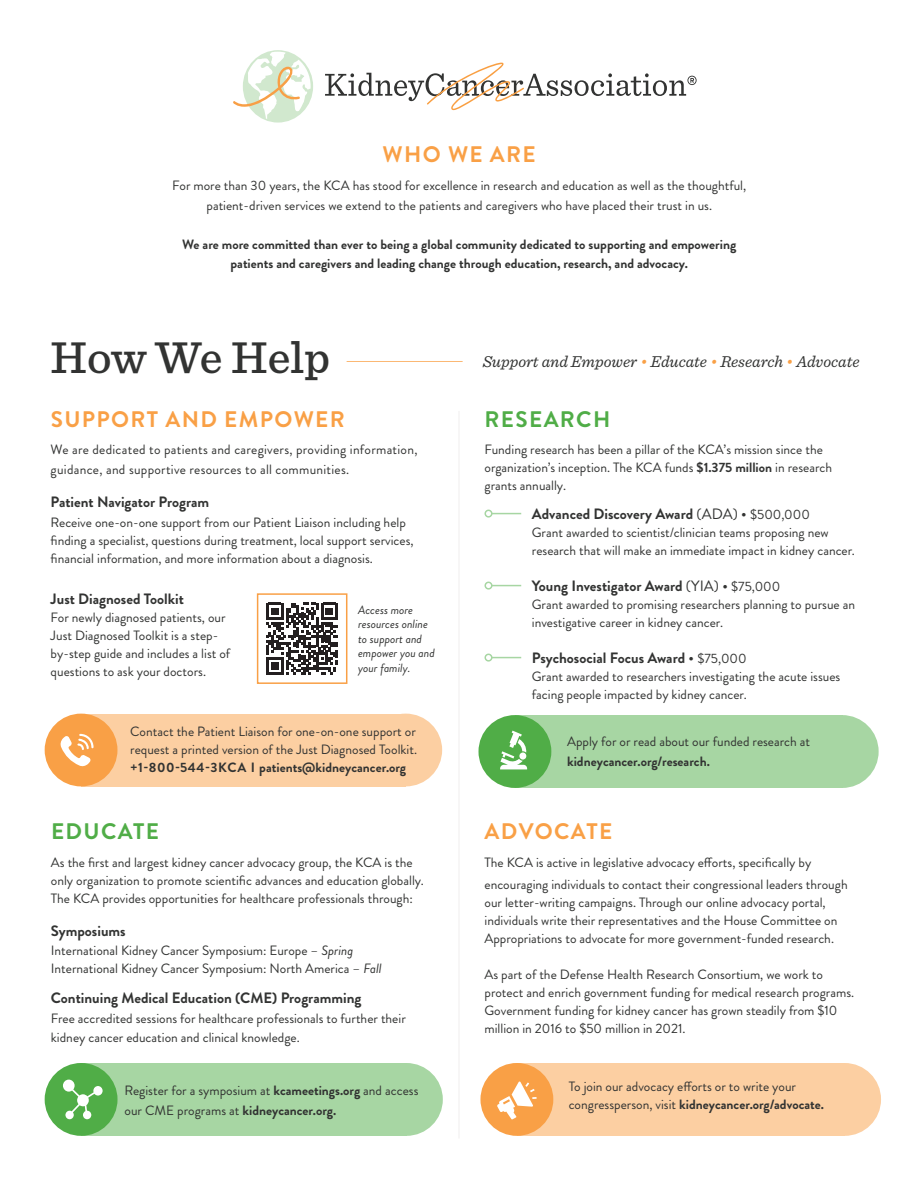
<style>
.page{position:relative;width:918px;height:1188px;background:#fff}
.page>*{position:absolute;margin:0;border:0;box-sizing:border-box;transform-origin:0 0}
.t1{font:500 46.5px "Sentinel";color:#323332}
.t2{font:700 22.5px "Brandon Grotesque";letter-spacing:.06em;color:#f9a046}
.t3{font:700 22.5px "Brandon Grotesque";letter-spacing:.06em;color:#50ad47}
.t4{font:italic 16.5px "Sentinel";color:#323332}
.t5{font:700 15px "Brandon Grotesque";color:#323332}
.t6{font:13.5px/18px "Brandon Grotesque";color:#323332}
.t7{font:700 13.5px/19.5px "Brandon Grotesque";color:#323332;text-align:center}
.t8{font:13.5px/19.5px "Brandon Grotesque";letter-spacing:.02em;color:#323332}
.t9{font:italic 12px/14.4px "Brandon Grotesque";color:#323332}
.s1{font-weight:700}
.s2{font-style:italic}
.s3{color:#f9a046}
.s4{font-weight:400}
.s5{font-weight:500}
.s6{font-weight:400;font-size:13.5px}
</style>
<div class="page">
<svg style="left:233px;top:50px;width:80px;height:73px"></svg>
<svg style="left:325px;top:62px;width:372px;height:48px"></svg>
<hr style="left:347px;top:361px;width:116px;height:1px;background:#fbb874">
<div style="left:81px;top:1063px;width:326px;height:73px;background:#a7d6a3"></div>
<div style="left:370px;top:1063px;width:73px;height:73px;background:#a7d6a3;border-radius:50%"></div>
<div style="left:45px;top:1063px;width:73px;height:73px;background:#50ad47;border-radius:50%"></div>
<svg style="left:63px;top:1080px;width:40px;height:39px"></svg>
<div style="left:517px;top:1063px;width:327px;height:73px;background:#fccfa2"></div>
<div style="left:808px;top:1063px;width:73px;height:73px;background:#fccfa2;border-radius:50%"></div>
<div style="left:480px;top:1063px;width:73px;height:73px;background:#f9a046;border-radius:50%"></div>
<svg style="left:497px;top:1082px;width:40px;height:37px"></svg>
<div style="left:806px;top:715px;width:73px;height:73px;background:#a7d6a3;border-radius:50%"></div>
<div style="left:515px;top:715px;width:327px;height:73px;background:#a7d6a3"></div>
<div style="left:478px;top:715px;width:73px;height:73px;background:#50ad47;border-radius:50%"></div>
<svg style="left:500px;top:731px;width:27px;height:38px"></svg>
<div style="left:485px;top:510px;width:8px;height:8px;border:2px solid #a7d6a3;border-radius:50%"></div>
<svg style="left:492px;top:513px;width:29px;height:1px"></svg>
<div style="left:485px;top:582px;width:8px;height:8px;border:2px solid #a7d6a3;border-radius:50%"></div>
<svg style="left:492px;top:585px;width:29px;height:1px"></svg>
<div style="left:485px;top:654px;width:8px;height:8px;border:2px solid #a7d6a3;border-radius:50%"></div>
<svg style="left:492px;top:657px;width:29px;height:1px"></svg>
<div style="left:81px;top:714px;width:325px;height:72px;background:#fccfa2"></div>
<div style="left:369px;top:714px;width:73px;height:72px;background:#fccfa2;border-radius:50%"></div>
<div style="left:45px;top:714px;width:72px;height:72px;background:#f9a046;border-radius:50%"></div>
<svg style="left:60px;top:734px;width:34px;height:33px"></svg>
<svg style="left:266px;top:603px;width:72px;height:72px"></svg>
<div style="left:257px;top:593px;width:90px;height:91px;border:2px solid #f9a046"></div>
<hr style="left:458px;top:411px;width:2px;height:728px;background:#f5f4f4">
<p class="t2" style="left:383px;top:139px;width:155px">WHO WE ARE</p>
<p class="t6" style="left:172px;top:176px;width:576px;line-height:19.5px;text-align:center">For more than 30 years, the KCA has stood for excellence in research and education as well as the thoughtful, patient-driven services we extend to the patients and caregivers who have placed their trust in us.</p>
<p class="t7" style="left:182px;top:235px;width:556px">We are more committed than ever to being a global community dedicated to supporting and empowering patients and caregivers and leading change through education, research, and advocacy.</p>
<p class="t1" style="left:50px;top:322px;width:281px">How We Help</p>
<p class="t2" style="left:51px;top:403px;width:295px">SUPPORT AND EMPOWER</p>
<p class="t8" style="left:51px;top:440px;width:368px">We are dedicated to patients and caregivers, providing information, guidance, and supportive resources to all communities.</p>
<p class="t5" style="left:51px;top:491px;width:160px">Patient Navigator Program</p>
<p class="t6" style="left:51px;top:514px;width:365px">Receive one-on-one support from our Patient Liaison including help finding a specialist, questions during treatment, local support services, financial information, and more information about a diagnosis.</p>
<p class="t5" style="left:51px;top:588px;width:135px">Just Diagnosed Toolkit</p>
<p class="t6" style="left:51px;top:608px;width:181px">For newly diagnosed patients, our Just Diagnosed Toolkit is a step&shy;by-step guide and includes a list of questions to ask your doctors.</p>
<p class="t9" style="left:358px;top:603px;width:78px">Access more resources online to support and empower you and your family.</p>
<p class="t6" style="left:130px;top:722px;width:288px;text-align:justify">Contact the Patient Liaison for one-on-one support or request a printed version of the Just Diagnosed Toolkit. <span class="s1">+1-800-544-3KCA I patients@kidneycancer.org</span></p>
<p class="t3" style="left:51px;top:816px;width:110px">EDUCATE</p>
<p class="t6" style="left:51px;top:853px;width:375px">As the first and largest kidney cancer advocacy group, the KCA is the only organization to promote scientific advances and education globally.<br>The KCA provides opportunities for healthcare professionals through:</p>
<p class="t5" style="left:51px;top:920px;width:76px">Symposiums</p>
<p class="t6" style="left:51px;top:942px;width:304px">International Kidney Cancer Symposium: Europe – <span class="s2">Spring</span></p>
<p class="t6" style="left:51px;top:960px;width:332px">International Kidney Cancer Symposium: North America – <span class="s2">Fall</span></p>
<p class="t5" style="left:51px;top:988px;width:312px">Continuing Medical Education (CME) Programming</p>
<p class="t6" style="left:51px;top:1008px;width:356px;line-height:19.5px">Free accredited sessions for healthcare professionals to further their kidney cancer education and clinical knowledge.</p>
<p class="t6" style="left:125px;top:1081px;width:295px;line-height:19.5px">Register for a symposium at <span class="s1">kcameetings.org</span> and access our CME programs at <span class="s1">kidneycancer.org.</span></p>
<p class="t4" style="left:483px;top:349px;width:378px">Support and Empower <span class="s3">•</span> Educate <span class="s3">•</span> Research <span class="s3">•</span> Advocate</p>
<p class="t3" style="left:485px;top:403px;width:127px">RESEARCH</p>
<p class="t6" style="left:484px;top:441px;width:349px">Funding research has been a pillar of the KCA’s mission since the organization’s inception. The KCA funds <span class="s1">$1.375 million</span> in research grants annually.</p>
<p class="t5" style="left:532px;top:503px;width:280px">Advanced Discovery Award <span class="s4">(ADA)</span> <span class="s5">•</span> <span class="s6">$500,000</span></p>
<p class="t6" style="left:532px;top:523px;width:325px">Grant awarded to scientist/clinician teams proposing new research that will make an immediate impact in kidney cancer.</p>
<p class="t5" style="left:532px;top:575px;width:250px">Young Investigator Award <span class="s4">(YIA)</span> <span class="s5">•</span> <span class="s6">$75,000</span></p>
<p class="t6" style="left:532px;top:595px;width:325px">Grant awarded to promising researchers planning to pursue an investigative career in kidney cancer.</p>
<p class="t5" style="left:532px;top:647px;width:216px">Psychosocial Focus Award <span class="s5">•</span> <span class="s6">$75,000</span></p>
<p class="t6" style="left:532px;top:667px;width:310px">Grant awarded to researchers investigating the acute issues facing people impacted by kidney cancer.</p>
<p class="t6" style="left:567px;top:732px;width:245px;line-height:19.5px">Apply for or read about our funded research at <span class="s1">kidneycancer.org/research.</span></p>
<p class="t2" style="left:485px;top:816px;width:129px">ADVOCATE</p>
<p class="t6" style="left:484px;top:851px;width:365px;line-height:22.5px">The KCA is active in legislative advocacy efforts, specifically by encouraging individuals to contact their congressional leaders through</p>
<p class="t6" style="left:484px;top:894px;width:355px">our letter-writing campaigns. Through our online advocacy portal, individuals write their representatives and the House Committee on<br>Appropriations to advocate for more government-funded research.</p>
<p class="t6" style="left:484px;top:966px;width:340px">As part of the Defense Health Research Consortium, we work to</p>
<p class="t6" style="left:484px;top:984px;width:371px">protect and enrich government funding for medical research programs.<br>Government funding for kidney cancer has grown steadily from $10 million in 2016 to $50 million in 2021.</p>
<p class="t6" style="left:569px;top:1078px;width:257px">To join our advocacy efforts or to write your congressperson, visit <span class="s1">kidneycancer.org/advocate.</span></p>
</div>
